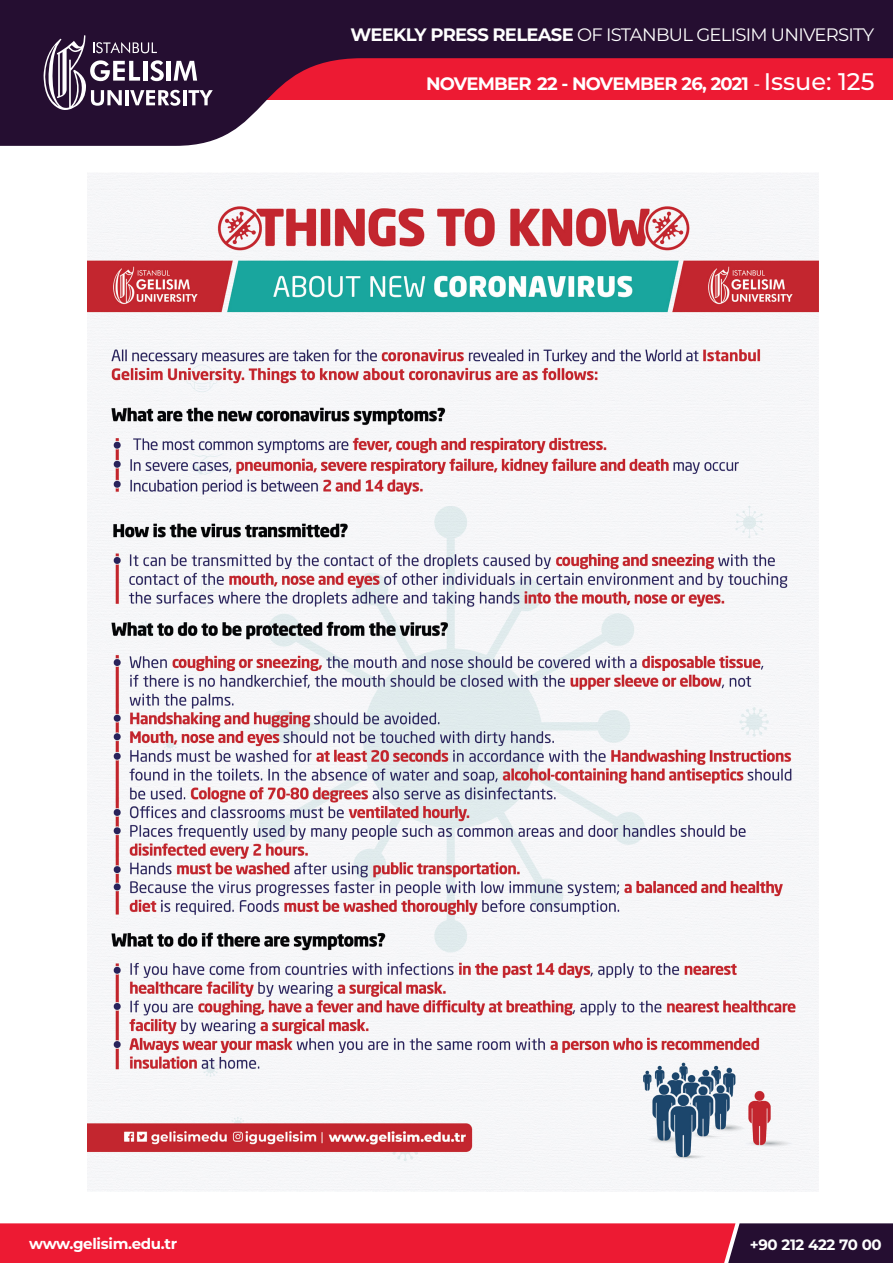
<style>
.page{position:relative;width:893px;height:1263px;background:#fff}
.page>*{position:absolute;margin:0;border:0;box-sizing:border-box;transform-origin:0 0}
.t1{font:18px "Montserrat";letter-spacing:-.04em;color:#fff}
.t2{font:700 18px "Montserrat";letter-spacing:-.04em;color:#fff}
.t3{font:700 15px "Montserrat";letter-spacing:-.02em;color:#fff}
.s1{font-weight:700}
.s2{font-weight:400}
.s3{font-weight:500;font-size:24px}
</style>
<div class="page">
<img style="left:87px;top:173px;width:731px;height:1019px">
<svg style="left:0;top:0;width:893px;height:146px;fill:#250e31"></svg>
<svg style="left:40px;top:35px;width:173px;height:76px"></svg>
<svg style="left:0;top:1223px;width:893px;height:40px;background:#c91b35"></svg>
<p class="t1" style="left:350px;top:22px;width:525px"><span class="s1">WEEKLY PRESS RELEASE</span> OF ISTANBUL GELISIM UNIVERSITY</p>
<p class="t2" style="left:426px;top:70px;width:450px">NOVEMBER 22 - NOVEMBER 26, 2021 <span class="s2">-</span> <span class="s3">Issue: 125</span></p>
<p class="t3" style="left:29px;top:1233px;width:150px">www.gelisim.edu.tr</p>
<p class="t3" style="left:750px;top:1234px;width:134px">+90 212 422 70 00</p>
</div>
